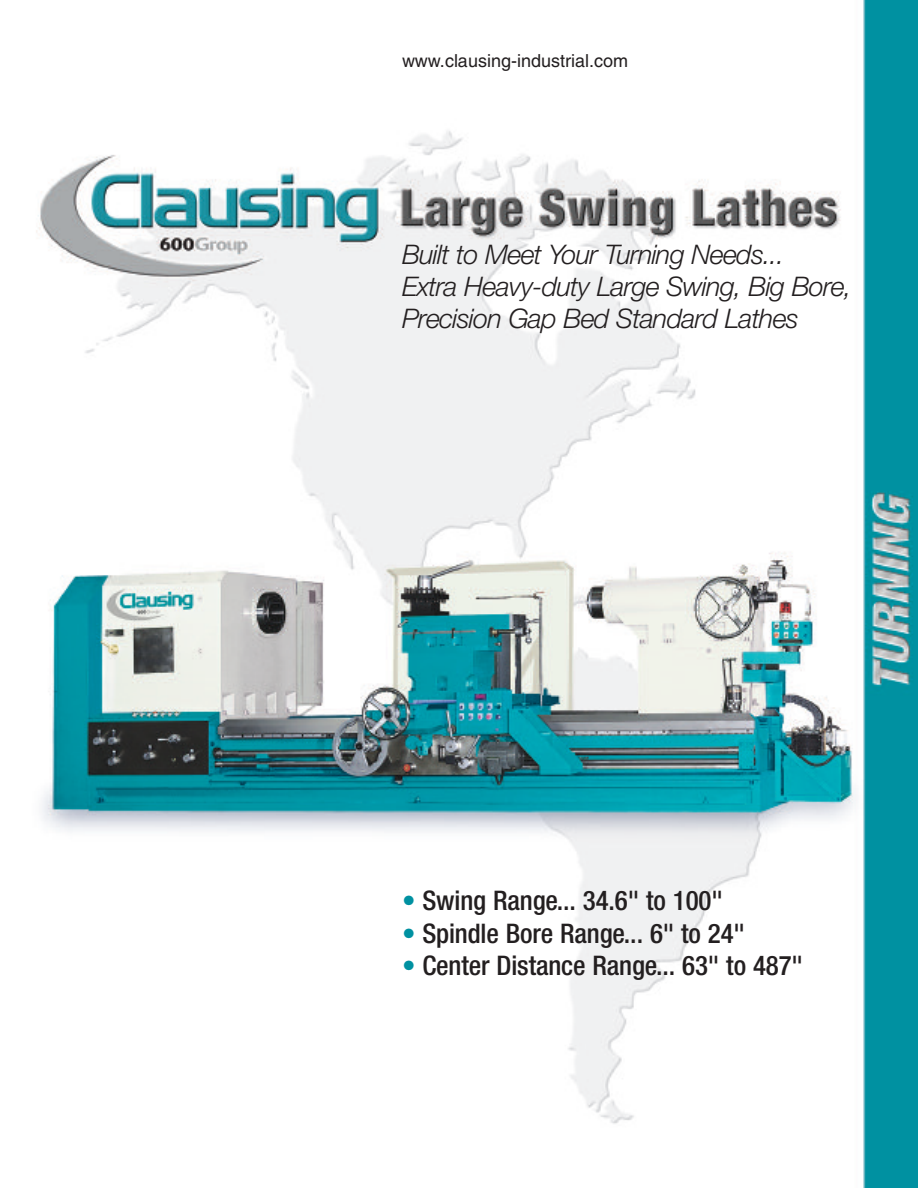
<style>
.page{position:relative;width:918px;height:1188px;background:#fff}
.page>*{position:absolute;margin:0;border:0;box-sizing:border-box;transform-origin:0 0}
.t1{font:italic 300 27px/32.4px "Helvetica Neue";letter-spacing:-.03em;color:#231f20}
.t2{font:500 condensed 27px "Helvetica Neue";letter-spacing:-.005em;color:#231f20}
.t3{font:18px "Helvetica";color:#231f20}
.s1{color:#0091a1}
</style>
<div class="page">
<img style="left:36px;top:0;width:882px;height:1188px">
<p class="t3" style="left:402px;top:54px;width:228px">www.clausing-industrial.com</p>
<p class="t1" style="left:402px;top:240px;width:451px">Built to Meet Your Turning Needs...<br>Extra Heavy-duty Large Swing, Big Bore,<br>Precision Gap Bed Standard Lathes</p>
<p class="t2" style="left:402px;top:891px;width:322px"><span class="s1">•</span> Swing Range... 34.6" to 100"</p>
<p class="t2" style="left:402px;top:923px;width:345px"><span class="s1">•</span> Spindle Bore Range... 6" to 24"</p>
<p class="t2" style="left:402px;top:956px;width:403px"><span class="s1">•</span> Center Distance Range... 63" to 487"</p>
</div>
